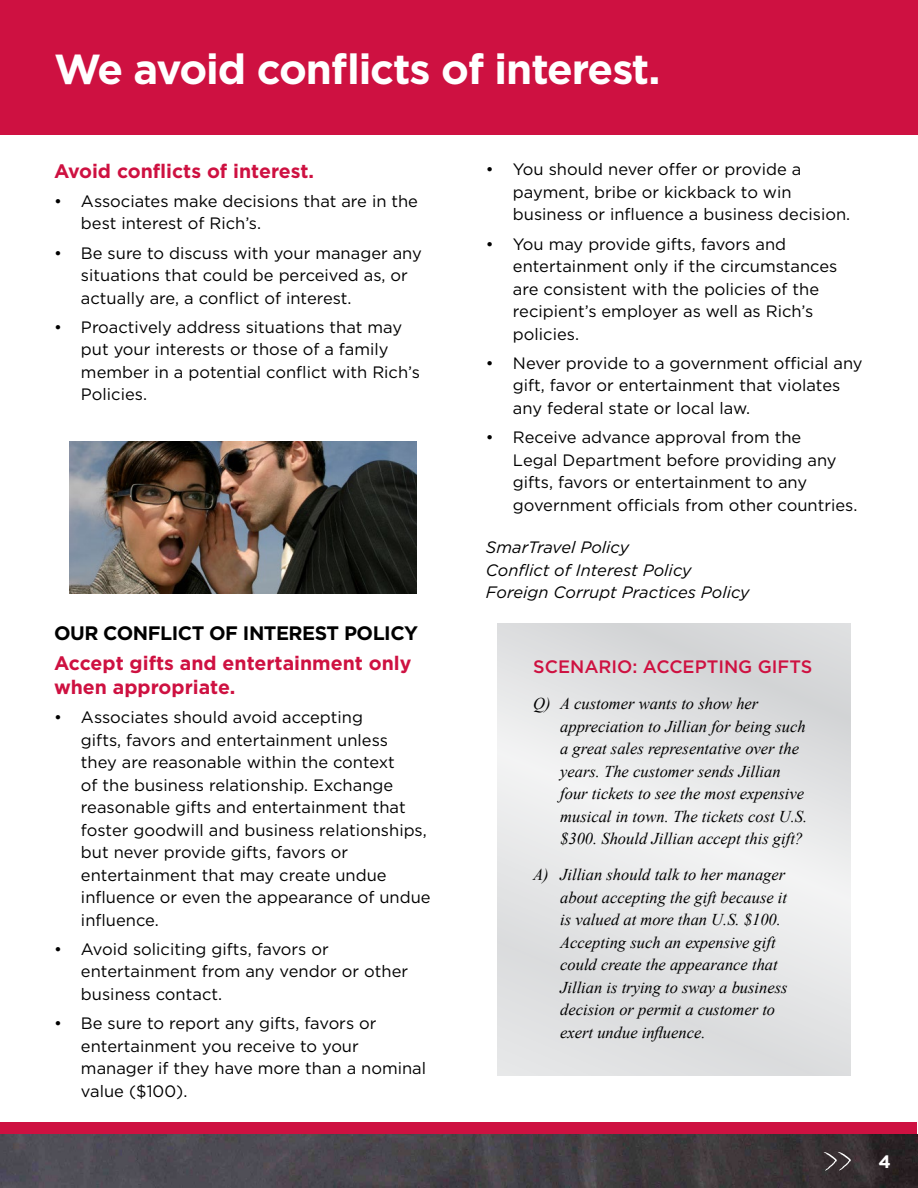
<style>
.page{position:relative;width:918px;height:1188px;background:#fff}
.page>*{position:absolute;margin:0;border:0;box-sizing:border-box;transform-origin:0 0}
.t1{font:700 42px "Gotham";letter-spacing:-.04em;color:#fff}
.t2{font:700 19.5px/23.4px "Gotham";color:#ce1141}
.t3{font:700 19.5px "Gotham";letter-spacing:-.025em;color:#000}
.t4{font:500 18px "Gotham";color:#ce1141}
.t5{font:700 18px "Gotham";color:#fff}
.t6{font:16.5px/22.5px "Gotham";color:#000}
.t7{font:italic 16.5px/22.5px "Times New Roman";color:#000}
.t8{font:italic 16.5px/22.5px "Gotham";color:#000}
</style>
<div class="page">
<div style="left:1px;top:1122px;width:916px;height:66px;background:#ce1141"></div>
<img style="left:0;top:1134px;width:918px;height:54px">
<svg style="left:823px;top:1152px;width:28px;height:19px"></svg>
<svg style="left:498px;top:623px;width:353px;height:453px;background:#e3e4e5"></svg>
<div style="left:0;top:0;width:918px;height:134px;background:#ce1141"></div>
<img style="left:70px;top:441px;width:346px;height:153px">
<h1 class="t1" style="left:54px;top:44px;width:608px">We avoid conflicts of interest.</h1>
<p class="t2" style="left:54px;top:159px;width:262px">Avoid conflicts of interest.</p>
<p class="t6" style="left:81px;top:190px;width:339px;text-indent:-27px">• Associates make decisions that are in the best interest of Rich’s.</p>
<p class="t6" style="left:81px;top:241px;width:342px;text-indent:-27px">• Be sure to discuss with your manager any situations that could be perceived as, or actually are, a conflict of interest.</p>
<p class="t6" style="left:81px;top:316px;width:341px;text-indent:-27px">• Proactively address situations that may put your interests or those of a family member in a potential conflict with Rich’s Policies.</p>
<p class="t3" style="left:54px;top:621px;width:366px">Our Conflict of I nterest Policy</p>
<p class="t2" style="left:54px;top:652px;width:359px">Accept gifts and entertainment only when appropriate.</p>
<p class="t6" style="left:81px;top:706px;width:351px;text-indent:-27px">• Associates should avoid accepting<br>gifts, favors and entertainment unless<br>they are reasonable within the context<br>of the business relationship. Exchange reasonable gifts and entertainment that foster goodwill and business relationships, but never provide gifts, favors or entertainment that may create undue influence or even the appearance of undue influence.</p>
<p class="t6" style="left:81px;top:938px;width:329px;text-indent:-27px">• Avoid soliciting gifts, favors or entertainment from any vendor or other business contact.</p>
<p class="t6" style="left:81px;top:1012px;width:347px;text-indent:-27px">• Be sure to report any gifts, favors or entertainment you receive to your manager if they have more than a nominal value ($100).</p>
<p class="t6" style="left:513px;top:158px;width:339px;text-indent:-27px">• You should never offer or provide a payment, bribe or kickback to win business or influence a business decision.</p>
<p class="t6" style="left:513px;top:232px;width:326px;text-indent:-27px">• You may provide gifts, favors and entertainment only if the circumstances are consistent with the policies of the recipient’s employer as well as Rich’s policies.</p>
<p class="t6" style="left:513px;top:352px;width:351px;text-indent:-27px">• Never provide to a government official any gift, favor or entertainment that violates any federal state or local law.</p>
<p class="t6" style="left:513px;top:426px;width:346px;text-indent:-27px">• Receive advance approval from the<br>Legal Department before providing any gifts, favors or entertainment to any government officials from other countries.</p>
<p class="t8" style="left:486px;top:536px;width:265px">SmarTravel Policy<br>Conflict of Interest Policy<br>Foreign Corrupt Practices Policy</p>
<p class="t4" style="left:533px;top:656px;width:281px">SCENARIO: ACCEPTING GIFTS</p>
<p class="t7" style="left:560px;top:692px;width:249px;text-indent:-27px">Q) A customer wants to show her appreciation to Jillian for being such a great sales representative over the years. The customer sends Jillian four tickets to see the most expensive musical in town. The tickets cost U.S. $300. Should Jillian accept this gift?</p>
<p class="t7" style="left:560px;top:863px;width:229px;text-indent:-27px">A) Jillian should talk to her manager about accepting the gift because it is valued at more than U.S. $100.<br>Accepting such an expensive gift could create the appearance that<br>Jillian is trying to sway a business decision or permit a customer to exert undue influence.</p>
<p class="t5" style="left:879px;top:1151px;width:14px">4</p>
</div>
